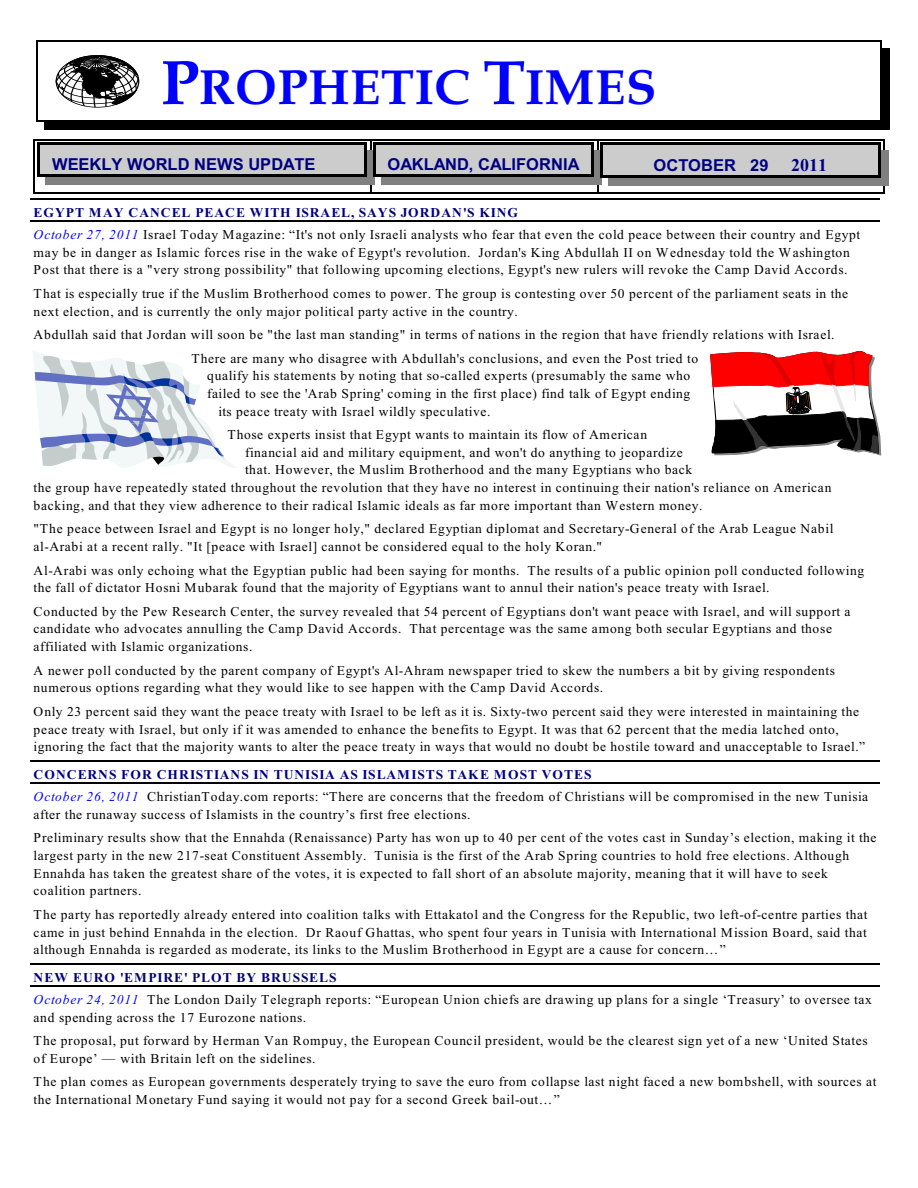
<style>
.page{position:relative;width:918px;height:1188px;background:#fff}
.page>*{position:absolute;margin:0;border:0;box-sizing:border-box;transform-origin:0 0}
.t1{font:700 49.5px "Book Antiqua";letter-spacing:.015em;color:#00f}
.t2{font:700 18px "Times New Roman";color:#000080}
.t3{font:700 16.5px "Arial";color:#000080}
.t4{font:13.5px/17.7px "Times New Roman";letter-spacing:.045em;color:#000}
.s1{font-size:62.85px}
.s2{font-weight:700;color:#000080}
.s3{font-style:italic;color:#00f}
</style>
<div class="page">
<hr style="left:34px;top:139px;width:1px;height:54px;background:#000">
<hr style="left:34px;top:139px;width:336px;height:1px;background:#000">
<hr style="left:34px;top:192px;width:336px;height:1px;background:#000">
<hr style="left:370px;top:139px;width:2px;height:54px;background:#000">
<hr style="left:370px;top:139px;width:227px;height:1px;background:#000">
<hr style="left:370px;top:192px;width:227px;height:1px;background:#000">
<hr style="left:597px;top:139px;width:1px;height:54px;background:#000">
<hr style="left:883px;top:139px;width:1px;height:54px;background:#000">
<hr style="left:597px;top:139px;width:287px;height:1px;background:#000">
<hr style="left:597px;top:192px;width:287px;height:1px;background:#000">
<hr style="left:36px;top:40px;width:1px;height:82px;background:#000">
<hr style="left:880px;top:40px;width:2px;height:82px;background:#000">
<hr style="left:36px;top:40px;width:846px;height:2px;background:#000">
<hr style="left:36px;top:121px;width:846px;height:1px;background:#000">
<div style="left:882px;top:48px;width:8px;height:82px;background:#000"></div>
<div style="left:44px;top:122px;width:846px;height:8px;background:#000"></div>
<div style="left:37px;top:142px;width:330px;height:34px;background:#ccc"></div>
<hr style="left:37px;top:142px;width:3px;height:34px;background:#000">
<hr style="left:364px;top:142px;width:3px;height:34px;background:#000">
<hr style="left:37px;top:142px;width:330px;height:3px;background:#000">
<hr style="left:37px;top:174px;width:330px;height:2px;background:#000">
<div style="left:367px;top:150px;width:8px;height:34px;background:#808080"></div>
<div style="left:45px;top:177px;width:330px;height:7px;background:#808080"></div>
<div style="left:373px;top:142px;width:220px;height:34px;background:#ccc"></div>
<hr style="left:373px;top:142px;width:3px;height:34px;background:#000">
<hr style="left:591px;top:142px;width:2px;height:34px;background:#000">
<hr style="left:373px;top:142px;width:220px;height:3px;background:#000">
<hr style="left:373px;top:174px;width:220px;height:2px;background:#000">
<div style="left:594px;top:150px;width:8px;height:34px;background:#808080"></div>
<div style="left:381px;top:177px;width:220px;height:7px;background:#808080"></div>
<div style="left:600px;top:142px;width:281px;height:36px;background:#ccc"></div>
<hr style="left:600px;top:142px;width:3px;height:36px;background:#000">
<hr style="left:878px;top:142px;width:3px;height:36px;background:#000">
<hr style="left:600px;top:142px;width:281px;height:3px;background:#000">
<hr style="left:600px;top:175px;width:281px;height:3px;background:#000">
<div style="left:881px;top:150px;width:8px;height:36px;background:#808080"></div>
<div style="left:608px;top:178px;width:281px;height:8px;background:#808080"></div>
<hr style="left:31px;top:199px;width:849px;height:1px;background:#000">
<hr style="left:31px;top:221px;width:849px;height:1px;background:#000">
<hr style="left:31px;top:761px;width:849px;height:1px;background:#000">
<hr style="left:31px;top:783px;width:849px;height:1px;background:#000">
<hr style="left:31px;top:964px;width:849px;height:1px;background:#000">
<hr style="left:31px;top:986px;width:849px;height:1px;background:#000">
<svg style="left:56px;top:55px;width:83px;height:52px"></svg>
<svg style="left:710px;top:351px;width:171px;height:104px"></svg>
<svg style="left:33px;top:351px;width:204px;height:117px"></svg>
<h1 class="t1" style="left:161px;top:68px;width:497px"><span class="s1">P</span>ROPHETIC <span class="s1">T</span>IMES</h1>
<p class="t3" style="left:52px;top:158px;width:265px">WEEKLY WORLD NEWS UPDATE</p>
<p class="t3" style="left:388px;top:158px;width:194px">OAKLAND, CALIFORNIA</p>
<p class="t3" style="left:654px;top:159px;width:116px">OCTOBER 29</p>
<h2 class="t2" style="left:791px;top:159px;width:37px">2011</h2>
<p class="t4" style="left:34px;top:203px;width:828px;line-height:21.8px"><span class="s2">EGYPT MAY CANCEL PEACE WITH ISRAEL, SAYS JORDAN'S KING<br></span><span class="s3">October 27, 2011</span> Israel Today Magazine: “It's not only Israeli analysts who fear that even the cold peace between their country and Egypt</p>
<p class="t4" style="left:34px;top:245px;width:818px">may be in danger as Islamic forces rise in the wake of Egypt's revolution. Jordan's King Abdullah II on Wednesday told the Washington<br>Post that there is a "very strong possibility" that following upcoming elections, Egypt's new rulers will revoke the Camp David Accords.</p>
<p class="t4" style="left:34px;top:286px;width:816px">That is especially true if the Muslim Brotherhood comes to power. The group is contesting over 50 percent of the parliament seats in the next election, and is currently the only major political party active in the country.</p>
<p class="t4" style="left:192px;top:324px;width:645px;line-height:23.5px;text-indent:-158px">Abdullah said that Jordan will soon be "the last man standing" in terms of nations in the region that have friendly relations with Israel.<br>There are many who disagree with Abdullah's conclusions, and even the Post tried to</p>
<p class="t4" style="left:207px;top:368px;width:485px">qualify his statements by noting that so-called experts (presumably the same who</p>
<p class="t4" style="left:207px;top:386px;width:485px">failed to see the 'Arab Spring' coming in the first place) find talk of Egypt ending</p>
<p class="t4" style="left:218px;top:404px;width:274px">its peace treaty with Israel wildly speculative.</p>
<p class="t4" style="left:227px;top:427px;width:421px">Those experts insist that Egypt wants to maintain its flow of American</p>
<p class="t4" style="left:245px;top:445px;width:439px">financial aid and military equipment, and won't do anything to jeopardize</p>
<p class="t4" style="left:245px;top:462px;width:449px">that. However, the Muslim Brotherhood and the many Egyptians who back</p>
<p class="t4" style="left:34px;top:480px;width:799px">the group have repeatedly stated throughout the revolution that they have no interest in continuing their nation's reliance on American</p>
<p class="t4" style="left:34px;top:498px;width:670px">backing, and that they view adherence to their radical Islamic ideals as far more important than Western money.</p>
<p class="t4" style="left:34px;top:521px;width:801px">"The peace between Israel and Egypt is no longer holy," declared Egyptian diplomat and Secretary-General of the Arab League Nabil al-Arabi at a recent rally. "It [peace with Israel] cannot be considered equal to the holy Koran."</p>
<p class="t4" style="left:34px;top:562px;width:832px">Al-Arabi was only echoing what the Egyptian public had been saying for months. The results of a public opinion poll conducted following the fall of dictator Hosni Mubarak found that the majority of Egyptians want to annul their nation's peace treaty with Israel.</p>
<p class="t4" style="left:34px;top:604px;width:818px">Conducted by the Pew Research Center, the survey revealed that 54 percent of Egyptians don't want peace with Israel, and will support a candidate who advocates annulling the Camp David Accords. That percentage was the same among both secular Egyptians and those affiliated with Islamic organizations.</p>
<p class="t4" style="left:34px;top:663px;width:803px">A newer poll conducted by the parent company of Egypt's Al-Ahram newspaper tried to skew the numbers a bit by giving respondents numerous options regarding what they would like to see happen with the Camp David Accords.</p>
<p class="t4" style="left:34px;top:704px;width:833px">Only 23 percent said they want the peace treaty with Israel to be left as it is. Sixty-two percent said they were interested in maintaining the peace treaty with Israel, but only if it was amended to enhance the benefits to Egypt. It was that 62 percent that the media latched onto, ignoring the fact that the majority wants to alter the peace treaty in ways that would no doubt be hostile toward and unacceptable to Israel.”</p>
<p class="t4" style="left:34px;top:765px;width:836px;line-height:21.9px"><span class="s2">CONCERNS FOR CHRISTIANS IN TUNISIA AS ISLAMISTS TAKE MOST VOTES<br></span><span class="s3">October 26, 2011</span> ChristianToday.com reports: “There are concerns that the freedom of Christians will be compromised in the new Tunisia</p>
<p class="t4" style="left:34px;top:804px;width:844px;line-height:23.5px">after the runaway success of Islamists in the country’s first free elections.<br>Preliminary results show that the Ennahda (Renaissance) Party has won up to 40 per cent of the votes cast in Sunday’s election, making it the</p>
<p class="t4" style="left:34px;top:848px;width:817px">largest party in the new 217-seat Constituent Assembly. Tunisia is the first of the Arab Spring countries to hold free elections. Although<br>Ennahda has taken the greatest share of the votes, it is expected to fall short of an absolute majority, meaning that it will have to seek coalition partners.</p>
<p class="t4" style="left:34px;top:907px;width:836px;text-align:justify">The party has reportedly already entered into coalition talks with Ettakatol and the Congress for the Republic, two left-of-centre parties that came in just behind Ennahda in the election. Dr Raouf Ghattas, who spent four years in Tunisia with International Mission Board, said that although Ennahda is regarded as moderate, its links to the Muslim Brotherhood in Egypt are a cause for concern…”</p>
<p class="t4" style="left:34px;top:968px;width:840px;line-height:21.8px"><span class="s2">NEW EURO 'EMPIRE' PLOT BY BRUSSELS<br></span><span class="s3">October 24, 2011</span> The London Daily Telegraph reports: “European Union chiefs are drawing up plans for a single ‘Treasury’ to oversee tax</p>
<p class="t4" style="left:34px;top:1007px;width:836px;line-height:23.5px">and spending across the 17 Eurozone nations.<br>The proposal, put forward by Herman Van Rompuy, the European Council president, would be the clearest sign yet of a new ‘United States</p>
<p class="t4" style="left:34px;top:1048px;width:844px;line-height:23.5px">of Europe’ — with Britain left on the sidelines.<br>The plan comes as European governments desperately trying to save the euro from collapse last night faced a new bombshell, with sources at</p>
<p class="t4" style="left:34px;top:1092px;width:528px">the International Monetary Fund saying it would not pay for a second Greek bail-out…”</p>
</div>
